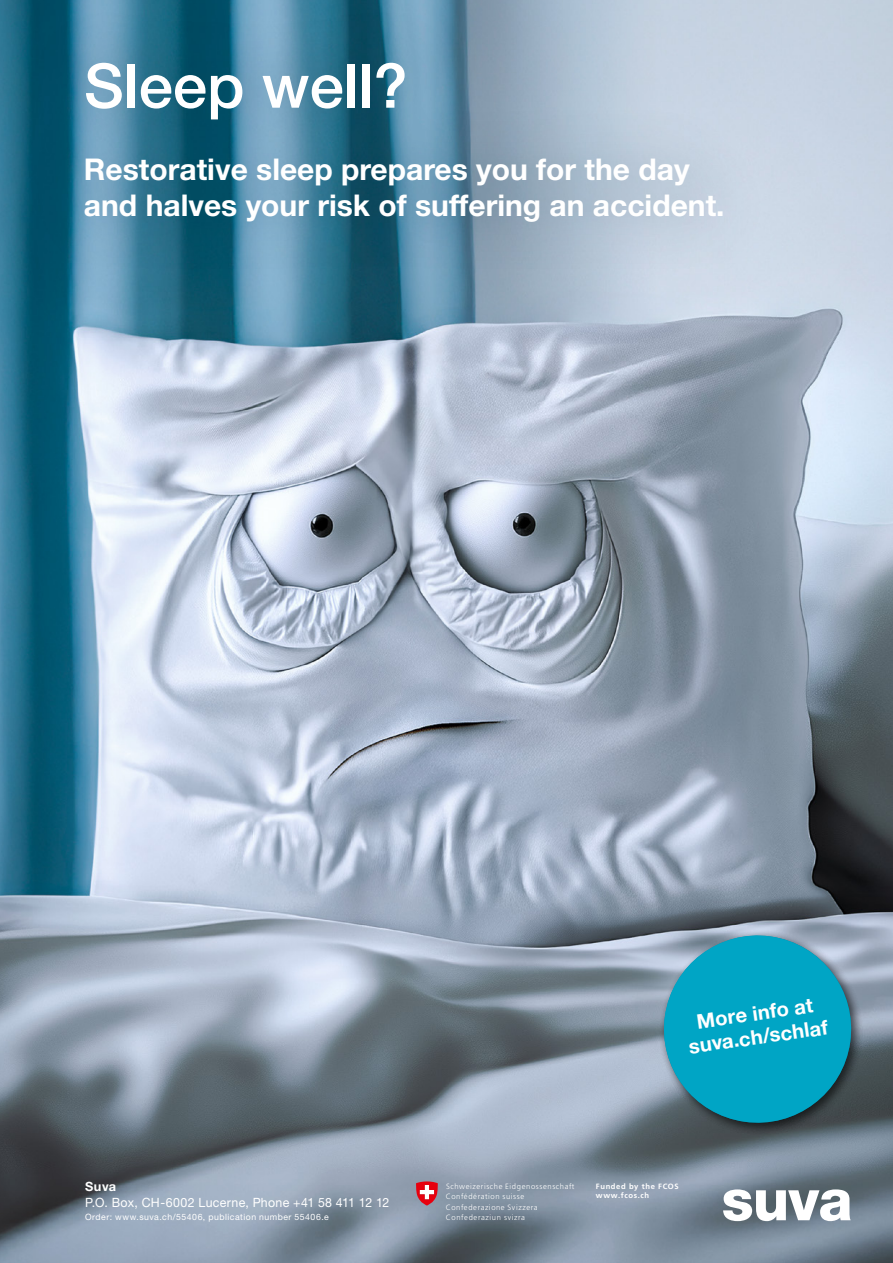
<style>
.page{position:relative;width:893px;height:1263px;background:#fff}
.page>*{position:absolute;margin:0;border:0;box-sizing:border-box;transform-origin:0 0}
.t1{font:500 61.5px "Helvetica Neue LT Std";color:#fff}
.t2{font:700 30px/36px "Helvetica Neue LT Std";color:#fff}
.t3{font:700 20.25px/23.5px "Helvetica Neue LT Std";color:#fff;text-align:center}
.t4{font:12.75px "Helvetica Neue LT Std";letter-spacing:.025em;color:#fff}
.t5{font:700 12.75px "Helvetica Neue LT Std";color:#fff}
.t6{font:8.7px "Helvetica Neue LT Std";letter-spacing:.055em;color:#fff}
.t7{font:300 7.65px/10.5px "Frutiger LT Std";letter-spacing:.08em;color:#fff}
.t8{font:700 7.65px/9.1px "Frutiger LT Std";letter-spacing:.08em;color:#fff}
</style>
<div class="page">
<img style="left:0;top:0;width:893px;height:1263px">
<svg style="left:723px;top:1189px;width:128px;height:32px"></svg>
<div style="left:27px;top:4px;width:747px;height:274px;background:#0d394a;opacity:.44"></div>
<div style="left:658px;top:930px;width:205px;height:205px;background:#000;opacity:.4"></div>
<svg style="left:658px;top:929px;width:199px;height:200px;background:#2499b3"></svg>
<svg style="left:416px;top:1181px;width:22px;height:24px"></svg>
<h1 class="t1" style="left:84px;top:49px;width:325px">Sleep well?</h1>
<h2 class="t2" style="left:84px;top:150px;width:642px">Restorative sleep prepares you for the day and halves your risk of suffering an accident.</h2>
<h3 class="t5" style="left:85px;top:1178px;width:33px">Suva</h3>
<h3 class="t4" style="left:85px;top:1195px;width:306px">P.O. Box, CH-6002 Lucerne, Phone +41 58 411 12 12</h3>
<p class="t6" style="left:85px;top:1212px;width:245px">Order: www.suva.ch/55406, publication number 55406.e</p>
<h3 class="t3" style="left:684px;top:1011px;width:142px;rotate:-8deg">More info at suva.ch/schlaf</h3>
<p class="t7" style="left:446px;top:1181px;width:130px">Schweizerische Eidgenossenschaft<br>Confédération suisse<br>Confederazione Svizzera<br>Confederaziun svizra</p>
<p class="t8" style="left:596px;top:1181px;width:84px">Funded by the FCOS www.fcos.ch</p>
</div>
